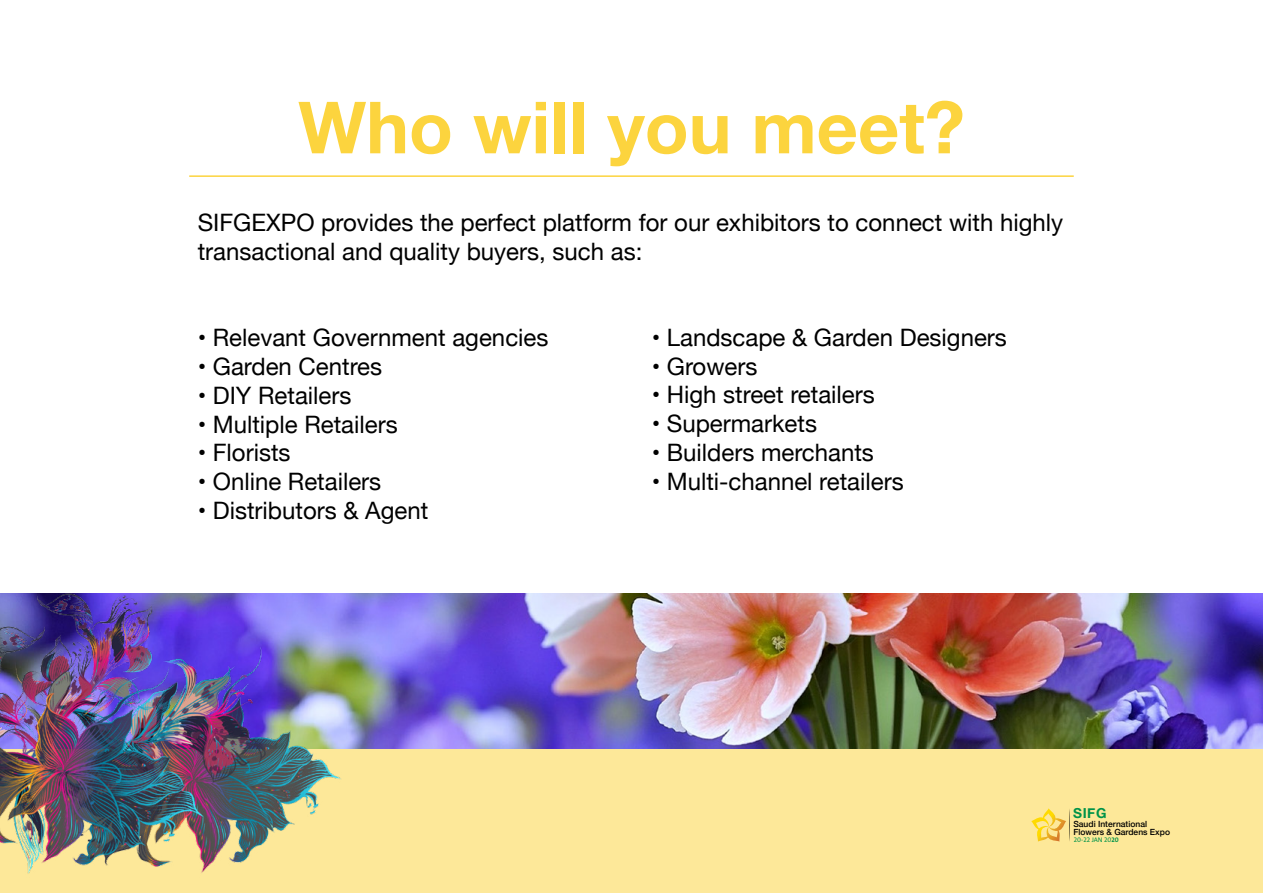
<style>
.page{position:relative;width:1263px;height:893px;background:#fff}
.page>*{position:absolute;margin:0;border:0;box-sizing:border-box;transform-origin:0 0}
.t1{font:700 72px "Helvetica Neue";color:#fcd43e}
.t2{font:24px/28.8px "Helvetica Neue";color:#000}
.t3{font:700 13.8px "Helvetica Neue";color:#009349}
.t4{font:500 8.55px/7.8px "Helvetica Neue";color:#000}
.t5{font:6.75px "The Sans";color:#009349}
.s1{font-weight:700}
</style>
<div class="page">
<img style="left:349px;top:593px;width:914px;height:157px">
<hr style="left:189px;top:175px;width:885px;height:2px;background:#fcd43e">
<div style="left:0;top:750px;width:1263px;height:143px;background:#fde899"></div>
<img style="left:0;top:593px;width:349px;height:281px">
<svg style="left:1031px;top:808px;width:39px;height:34px"></svg>
<h1 class="t1" style="left:298px;top:71px;width:668px">Who will you meet?</h1>
<p class="t2" style="left:198px;top:209px;width:867px">SIFGEXPO provides the perfect platform for our exhibitors to connect with highly transactional and quality buyers, such as:</p>
<p class="t2" style="left:198px;top:325px;width:352px">• Relevant Government agencies</p>
<p class="t2" style="left:198px;top:353px;width:186px">• Garden Centres</p>
<p class="t2" style="left:198px;top:382px;width:155px">• DIY Retailers</p>
<p class="t2" style="left:198px;top:411px;width:201px">• Multiple Retailers</p>
<p class="t2" style="left:198px;top:440px;width:94px">• Florists</p>
<p class="t2" style="left:198px;top:469px;width:185px">• Online Retailers</p>
<p class="t2" style="left:198px;top:497px;width:232px">• Distributors &amp; Agent</p>
<p class="t2" style="left:652px;top:324px;width:357px">• Landscape &amp; Garden Designers</p>
<p class="t2" style="left:652px;top:353px;width:107px">• Growers</p>
<p class="t2" style="left:652px;top:382px;width:225px">• High street retailers</p>
<p class="t2" style="left:652px;top:411px;width:167px">• Supermarkets</p>
<p class="t2" style="left:652px;top:440px;width:224px">• Builders merchants</p>
<p class="t2" style="left:652px;top:468px;width:253px">• Multi-channel retailers</p>
<p class="t3" style="left:1073px;top:803px;width:35px">SIFG</p>
<p class="t4" style="left:1073px;top:819px;width:98px">Saudi International<br>Flowers &amp; Gardens Expo</p>
<p class="t5" style="left:1074px;top:835px;width:46px">20-22 JAN 20<span class="s1">20</span></p>
</div>
